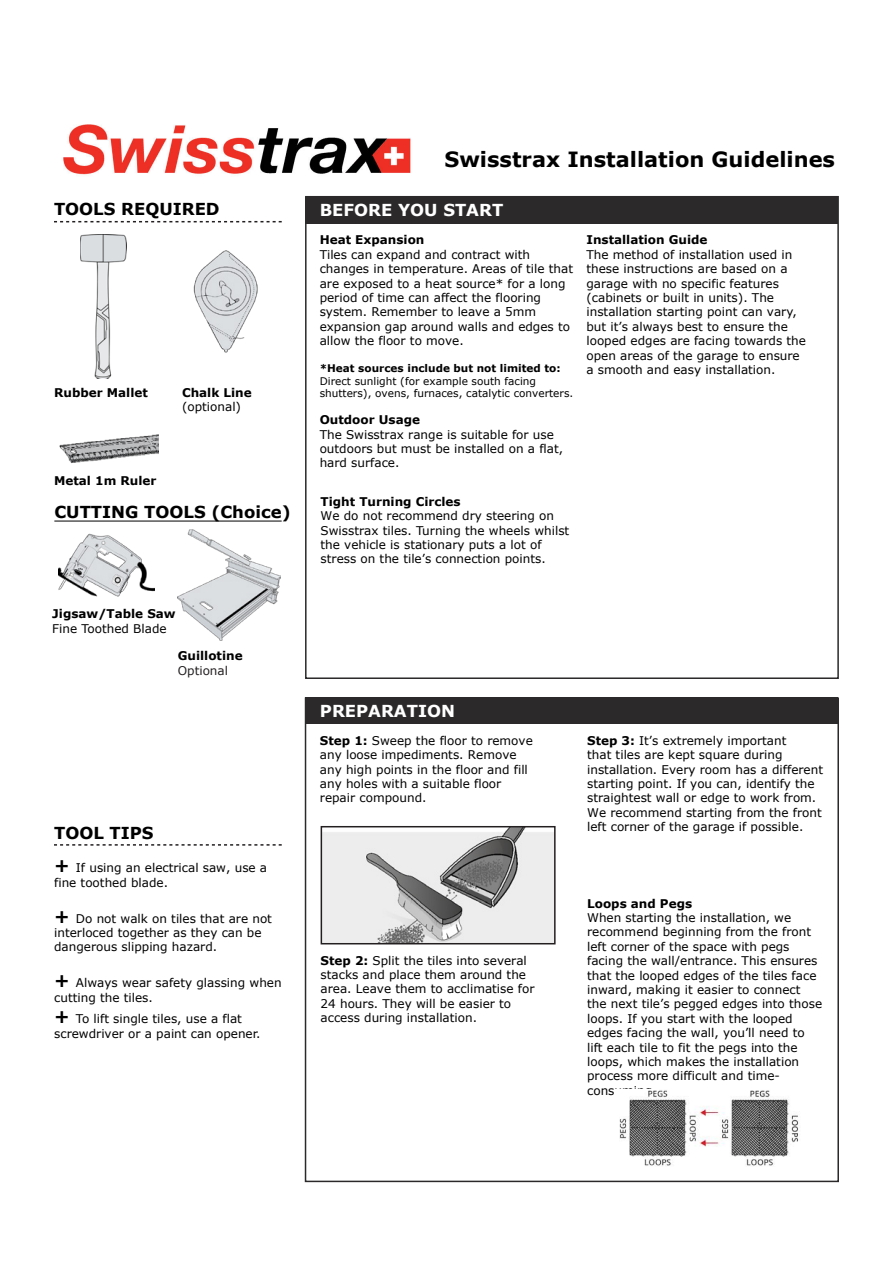
<style>
.page{position:relative;width:893px;height:1263px;background:#fff}
.page>*{position:absolute;margin:0;border:0;box-sizing:border-box;transform-origin:0 0}
.t1{font:700 21px "Verdana";color:#000}
.t2{font:700 16.5px "Verdana";color:#000}
.t3{font:700 16.5px "Verdana";color:#fff}
.t4{font:12px/14.4px "Verdana";color:#000}
.t5{font:700 12px "Verdana";color:#000}
.t6{font:12px "Verdana";color:#231f20}
.t7{font:10.5px/12.6px "Verdana";color:#000}
.s1{font-weight:700}
.s2{font-weight:700;font-size:18px}
</style>
<div class="page">
<svg style="left:54px;top:221px;width:228px;height:1px"></svg>
<img style="left:81px;top:234px;width:45px;height:145px">
<img style="left:193px;top:250px;width:65px;height:103px">
<img style="left:60px;top:434px;width:98px;height:29px">
<div style="left:305px;top:197px;width:533px;height:27px;background:#2b292a"></div>
<img style="left:58px;top:533px;width:96px;height:64px">
<div style="left:305px;top:697px;width:533px;height:27px;background:#2b292a"></div>
<img style="left:178px;top:530px;width:103px;height:110px">
<svg style="left:54px;top:844px;width:228px;height:2px"></svg>
<img style="left:324px;top:829px;width:229px;height:112px">
<div style="left:321px;top:826px;width:235px;height:118px;border:2px solid #231f20"></div>
<img style="left:619px;top:1090px;width:179px;height:76px">
<img style="left:63px;top:124px;width:348px;height:52px">
<hr style="left:54px;top:521px;width:228px;height:1px;background:#000">
<p class="t2" style="left:54px;top:197px;width:167px">TOOLS REQUIRED</p>
<p class="t5" style="left:54px;top:384px;width:95px">Rubber Mallet</p>
<p class="t5" style="left:182px;top:384px;width:71px">Chalk Line</p>
<p class="t4" style="left:182px;top:399px;width:61px">(optional)</p>
<p class="t5" style="left:54px;top:472px;width:104px">Metal 1m Ruler</p>
<p class="t2" style="left:54px;top:500px;width:238px">CUTTING TOOLS (Choice)</p>
<p class="t4" style="left:52px;top:607px;width:125px"><span class="s1">Jigsaw/Table Saw<br></span>Fine Toothed Blade</p>
<p class="t5" style="left:178px;top:647px;width:66px">Guillotine</p>
<p class="t6" style="left:178px;top:662px;width:52px">Optional</p>
<p class="t2" style="left:54px;top:821px;width:101px">TOOL TIPS</p>
<p class="t4" style="left:54px;top:860px;width:214px"><span class="s2">+</span> If using an electrical saw, use a fine toothed blade.</p>
<p class="t4" style="left:54px;top:911px;width:219px"><span class="s2">+</span> Do not walk on tiles that are not interloced together as they can be dangerous slipping hazard.</p>
<p class="t4" style="left:54px;top:976px;width:229px"><span class="s2">+</span> Always wear safety glassing when cutting the tiles.</p>
<p class="t4" style="left:54px;top:1012px;width:208px"><span class="s2">+</span> To lift single tiles, use a flat screwdriver or a paint can opener.</p>
<p class="t1" style="left:444px;top:144px;width:392px">Swisstrax Installation Guidelines</p>
<p class="t3" style="left:320px;top:198px;width:185px">BEFORE YOU START</p>
<p class="t4" style="left:320px;top:233px;width:255px"><span class="s1">Heat Expansion<br></span>Tiles can expand and contract with changes in temperature. Areas of tile that are exposed to a heat source* for a long period of time can affect the flooring system. Remember to leave a 5mm expansion gap around walls and edges to allow the floor to move.</p>
<p class="t7" style="left:320px;top:362px;width:255px"><span class="s1">*Heat sources include but not limited to:<br></span>Direct sunlight (for example south facing shutters), ovens, furnaces, catalytic converters.</p>
<p class="t4" style="left:320px;top:412px;width:245px"><span class="s1">Outdoor Usage<br></span>The Swisstrax range is suitable for use outdoors but must be installed on a flat, hard surface.</p>
<p class="t4" style="left:321px;top:494px;width:250px"><span class="s1">Tight Turning Circles<br></span>We do not recommend dry steering on Swisstrax tiles. Turning the wheels whilst the vehicle is stationary puts a lot of stress on the tile’s connection points.</p>
<p class="t4" style="left:586px;top:233px;width:221px"><span class="s1">Installation Guide<br></span>The method of installation used in these instructions are based on a garage with no specific features (cabinets or built in units). The installation starting point can vary, but it’s always best to ensure the looped edges are facing towards the open areas of the garage to ensure a smooth and easy installation.</p>
<p class="t3" style="left:320px;top:699px;width:137px">PREPARATION</p>
<p class="t4" style="left:320px;top:733px;width:214px"><span class="s1">Step 1:</span> Sweep the floor to remove any loose impediments. Remove any high points in the floor and fill any holes with a suitable floor repair compound.</p>
<p class="t4" style="left:321px;top:953px;width:215px"><span class="s1">Step 2:</span> Split the tiles into several stacks and place them around the area. Leave them to acclimatise for<br>24 hours. They will be easier to access during installation.</p>
<p class="t4" style="left:587px;top:733px;width:237px"><span class="s1">Step 3:</span> It’s extremely important<br>that tiles are kept square during installation. Every room has a different starting point. If you can, identify the straightest wall or edge to work from.<br>We recommend starting from the front left corner of the garage if possible.</p>
<p class="t4" style="left:587px;top:896px;width:236px"><span class="s1">Loops and Pegs<br></span>When starting the installation, we recommend beginning from the front left corner of the space with pegs facing the wall/entrance. This ensures that the looped edges of the tiles face inward, making it easier to connect the next tile’s pegged edges into those loops. If you start with the looped edges facing the wall, you’ll need to lift each tile to fit the pegs into the loops, which makes the installation process more difficult and time&shy;consuming.</p>
</div>
